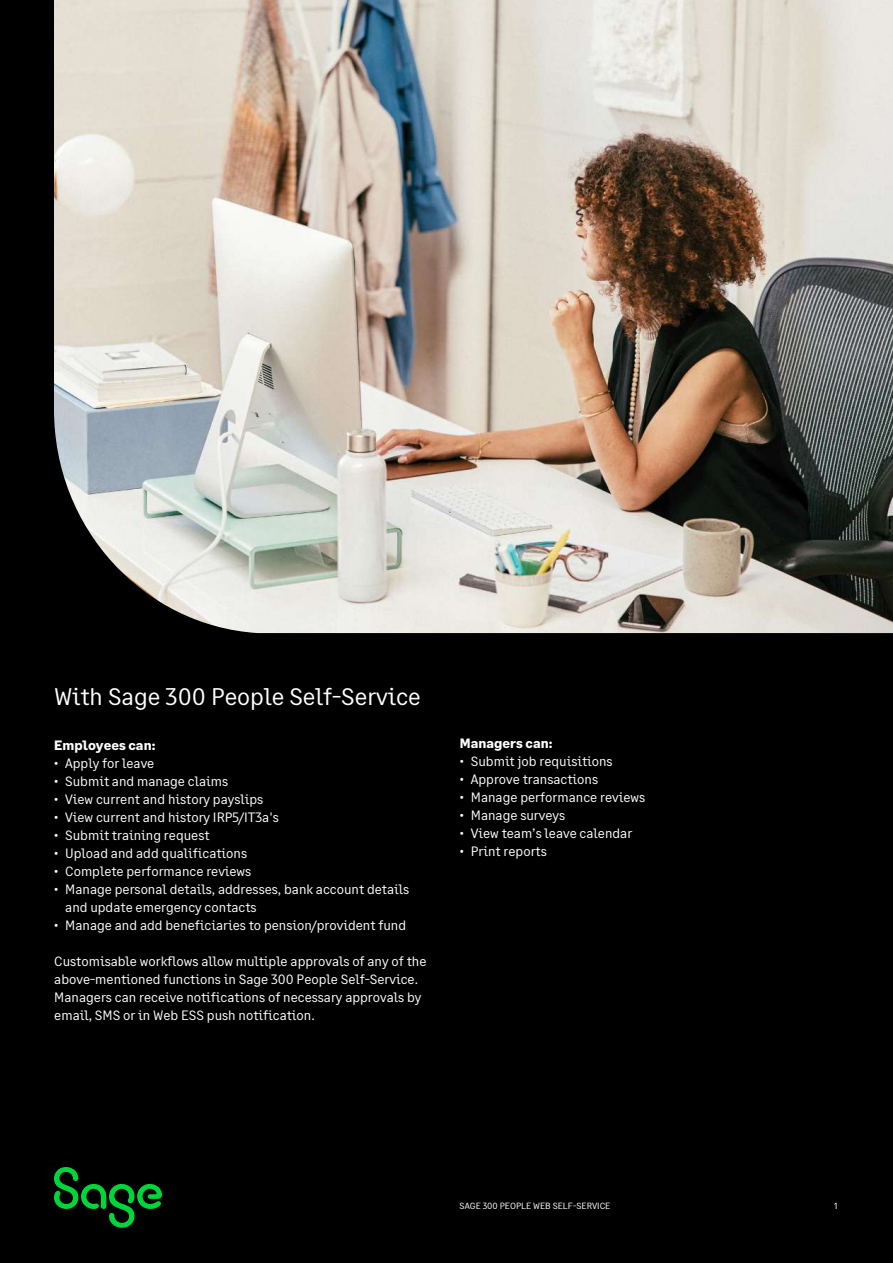
<style>
.page{position:relative;width:893px;height:1263px;background:#000}
.page>*{position:absolute;margin:0;border:0;box-sizing:border-box;transform-origin:0 0}
.t1{font:24px "Sage Text";color:#fff}
.t2{font:13.5px/18px "Sage Text";color:#fff}
.t3{font:700 13.5px "Sage Text";color:#fff}
.t4{font:9px "Sage Text";color:#fff}
</style>
<div class="page">
<svg style="left:54px;top:1167px;width:108px;height:61px"></svg>
<img style="left:54px;top:0;width:839px;height:633px">
<h1 class="t1" style="left:54px;top:682px;width:368px">With Sage 300 People Self-Service</h1>
<p class="t3" style="left:54px;top:737px;width:103px">Employees can:</p>
<p class="t2" style="left:54px;top:755px;width:102px">• Apply for leave</p>
<p class="t2" style="left:54px;top:773px;width:175px">• Submit and manage claims</p>
<p class="t2" style="left:54px;top:791px;width:210px">• View current and history payslips</p>
<p class="t2" style="left:54px;top:809px;width:226px">• View current and history IRP5/IT3a's</p>
<p class="t2" style="left:54px;top:827px;width:157px">• Submit training request</p>
<p class="t2" style="left:54px;top:845px;width:194px">• Upload and add qualifications</p>
<p class="t2" style="left:54px;top:863px;width:198px">• Complete performance reviews</p>
<p class="t2" style="left:65px;top:881px;width:345px;text-indent:-11px">• Manage personal details, addresses, bank account details and update emergency contacts</p>
<p class="t2" style="left:54px;top:917px;width:353px">• Manage and add beneficiaries to pension/provident fund</p>
<p class="t2" style="left:54px;top:953px;width:374px">Customisable workflows allow multiple approvals of any of the above-mentioned functions in Sage 300 People Self-Service.<br>Managers can receive notifications of necessary approvals by email, SMS or in Web ESS push notification.</p>
<p class="t3" style="left:460px;top:735px;width:94px">Managers can:</p>
<p class="t2" style="left:460px;top:752px;width:154px">• Submit job requisitions</p>
<p class="t2" style="left:460px;top:770px;width:140px">• Approve transactions</p>
<p class="t2" style="left:460px;top:788px;width:187px">• Manage performance reviews</p>
<p class="t2" style="left:460px;top:806px;width:107px">• Manage surveys</p>
<p class="t2" style="left:460px;top:824px;width:174px">• View team’s leave calendar</p>
<p class="t2" style="left:460px;top:842px;width:88px">• Print reports</p>
<p class="t4" style="left:460px;top:1200px;width:152px">SAGE 300 PEOPLE WEB SELF-SERVICE</p>
<p class="t4" style="left:834px;top:1200px;width:5px">1</p>
</div>
